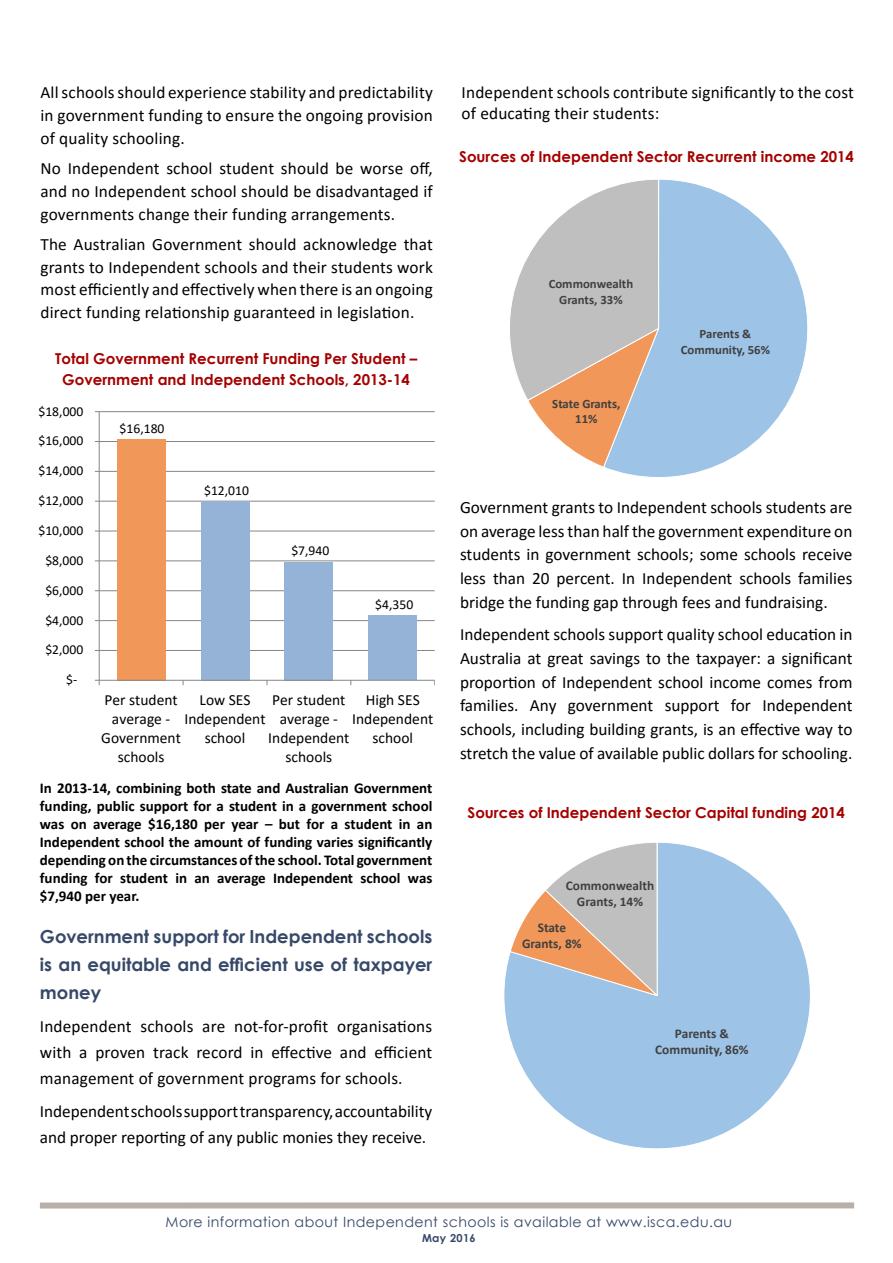
<style>
.page{position:relative;width:893px;height:1263px;background:#fff}
.page>*{position:absolute;margin:0;border:0;box-sizing:border-box;transform-origin:0 0}
.Subheadings{font:700 18px/28.2px "Century Gothic";color:#374969;text-align:justify}
.Main_text{font:17.25px/23.9px "Calibri";color:#000;text-align:justify}
.t1{font:15.45px/18.9px "Calibri";color:#000;text-align:center}
.Main_text-2{font:700 15px/18px "Calibri";color:#000;text-align:justify}
.Leading_sentence{font:700 15px/21px "Century Gothic";color:#a50000;text-align:center}
.t2{font:14.1px "Century Gothic";letter-spacing:.03em;color:#374969}
.t3{font:13.65px "Calibri";color:#000}
.t4{font:700 13.35px/16.2px "Calibri";color:#404040;text-align:center}
.t5{font:700 12.75px/15.5px "Calibri";color:#404040;text-align:center}
.t6{font:700 10.95px "Century Gothic";letter-spacing:.03em;color:#374969}
</style>
<div class="page">
<div style="left:40px;top:1202px;width:814px;height:6px;background:#b9afaa"></div>
<hr style="left:99px;top:650px;width:336px;height:1px;background:#868686">
<hr style="left:99px;top:620px;width:336px;height:1px;background:#868686">
<hr style="left:99px;top:590px;width:336px;height:1px;background:#868686">
<hr style="left:99px;top:561px;width:336px;height:1px;background:#868686">
<hr style="left:99px;top:531px;width:336px;height:1px;background:#868686">
<hr style="left:99px;top:501px;width:336px;height:1px;background:#868686">
<hr style="left:99px;top:471px;width:336px;height:1px;background:#868686">
<hr style="left:99px;top:441px;width:336px;height:1px;background:#868686">
<hr style="left:99px;top:411px;width:336px;height:1px;background:#868686">
<div style="left:117px;top:439px;width:48px;height:241px;background:#f19759"></div>
<div style="left:201px;top:501px;width:48px;height:179px;background:#95b3d7"></div>
<div style="left:285px;top:562px;width:48px;height:118px;background:#95b3d7"></div>
<div style="left:369px;top:615px;width:48px;height:65px;background:#95b3d7"></div>
<hr style="left:99px;top:412px;width:1px;height:268px;background:#868686">
<hr style="left:99px;top:680px;width:336px;height:1px;background:#868686">
<svg style="left:95px;top:680px;width:5px;height:5px"></svg>
<svg style="left:504px;top:842px;width:306px;height:307px"></svg>
<svg style="left:510px;top:179px;width:298px;height:298px"></svg>
<p class="Main_text" style="left:40px;top:81px;width:394px;line-height:22.8px">All schools should experience stability and predictability in government funding to ensure the ongoing provision of quality schooling.</p>
<p class="Main_text" style="left:40px;top:157px;width:394px;line-height:22.8px">No Independent school student should be worse off, and no Independent school should be disadvantaged if governments change their funding arrangements.</p>
<p class="Main_text" style="left:40px;top:232px;width:394px;line-height:22.8px">The Australian Government should acknowledge that grants to Independent schools and their students work most efficiently and effectively when there is an ongoing direct funding relationship guaranteed in legislation.</p>
<p class="Leading_sentence" style="left:55px;top:347px;width:364px">Total Government Recurrent Funding Per Student –<br>Government and Independent Schools, 2013-14</p>
<p class="t3" style="left:38px;top:402px;width:46px">$18,000</p>
<p class="t3" style="left:38px;top:431px;width:46px">$16,000</p>
<p class="t3" style="left:38px;top:461px;width:46px">$14,000</p>
<p class="t3" style="left:38px;top:491px;width:46px">$12,000</p>
<p class="t3" style="left:38px;top:521px;width:46px">$10,000</p>
<p class="t3" style="left:45px;top:551px;width:40px">$8,000</p>
<p class="t3" style="left:45px;top:581px;width:40px">$6,000</p>
<p class="t3" style="left:45px;top:610px;width:40px">$4,000</p>
<p class="t3" style="left:45px;top:640px;width:40px">$2,000</p>
<p class="t3" style="left:66px;top:670px;width:13px">$-</p>
<p class="t3" style="left:120px;top:419px;width:46px">$16,180</p>
<p class="t3" style="left:204px;top:481px;width:46px">$12,010</p>
<p class="t3" style="left:291px;top:541px;width:40px">$7,940</p>
<p class="t3" style="left:375px;top:595px;width:40px">$4,350</p>
<p class="t1" style="left:101px;top:690px;width:81px">Per student average -<br>Government schools</p>
<p class="t1" style="left:184px;top:690px;width:83px">Low SES<br>Independent school</p>
<p class="t1" style="left:268px;top:690px;width:83px">Per student average -<br>Independent schools</p>
<p class="t1" style="left:352px;top:690px;width:83px">High SES<br>Independent school</p>
<p class="Main_text-2" style="left:40px;top:778px;width:394px">In 2013-14, combining both state and Australian Government funding, public support for a student in a government school was on average $16,180 per year – but for a student in an Independent school the amount of funding varies significantly depending on the circumstances of the school. Total government funding for student in an average Independent school was $7,940 per year.</p>
<p class="Subheadings" style="left:40px;top:921px;width:394px">Government support for Independent schools is an equitable and efficient use of taxpayer money</p>
<p class="Main_text" style="left:40px;top:1013px;width:394px;line-height:26px">Independent schools are not-for-profit organisations with a proven track record in effective and efficient management of government programs for schools.</p>
<p class="Main_text" style="left:40px;top:1098px;width:394px;line-height:26px">Independent schools support transparency, accountability and proper reporting of any public monies they receive.</p>
<p class="Main_text" style="left:462px;top:82px;width:394px;line-height:21px">Independent schools contribute significantly to the cost of educating their students:</p>
<p class="Leading_sentence" style="left:459px;top:146px;width:396px">Sources of Independent Sector Recurrent income 2014</p>
<p class="t5" style="left:549px;top:276px;width:86px">Commonwealth<br>Grants, 33%</p>
<p class="t5" style="left:552px;top:395px;width:70px">State Grants,<br>11%</p>
<p class="t5" style="left:681px;top:326px;width:91px">Parents &amp;<br>Community, 56%</p>
<p class="Main_text" style="left:460px;top:494px;width:394px">Government grants to Independent schools students are on average less than half the government expenditure on students in government schools; some schools receive less than 20 percent. In Independent schools families bridge the funding gap through fees and fundraising.</p>
<p class="Main_text" style="left:460px;top:621px;width:394px">Independent schools support quality school education in Australia at great savings to the taxpayer: a significant proportion of Independent school income comes from families. Any government support for Independent schools, including building grants, is an effective way to stretch the value of available public dollars for schooling.</p>
<p class="Leading_sentence" style="left:467px;top:802px;width:379px">Sources of Independent Sector Capital funding 2014</p>
<p class="t4" style="left:566px;top:877px;width:90px">Commonwealth<br>Grants, 14%</p>
<p class="t4" style="left:522px;top:919px;width:61px">State<br>Grants, 8%</p>
<p class="t4" style="left:655px;top:1025px;width:95px">Parents &amp;<br>Community, 86%</p>
<p class="t2" style="left:166px;top:1212px;width:568px">More information about Independent schools is available at www.isca.edu.au</p>
<p class="t6" style="left:422px;top:1230px;width:55px">May 2016</p>
</div>
